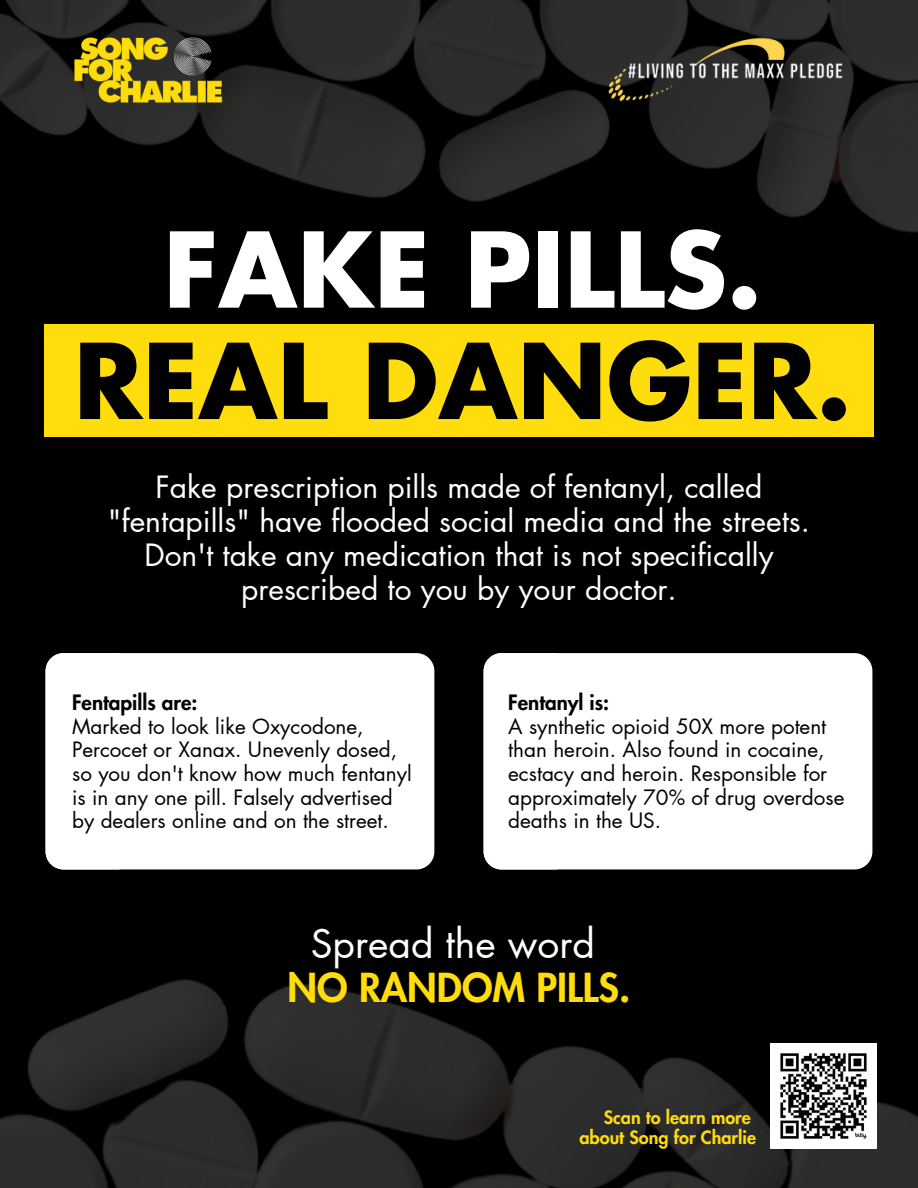
<style>
.page{position:relative;width:918px;height:1188px;background:#000}
.page>*{position:absolute;margin:0;border:0;box-sizing:border-box;transform-origin:0 0}
.t1{font:700 101.25px/111.3px "Futura LT Pro";color:#000;text-align:center}
.t2{font:800 39px/44.8px "Futura LT Pro";color:#ffdc0b;text-align:center}
.t3{font:30px/33.8px "Futura LT Pro";color:#fff;text-align:center}
.t4{font:20.7px/23.7px "Futura LT Pro";color:#000}
.t5{font:800 18px "Futura LT Pro";color:#ffdc0b}
.s1{color:#fff}
.s2{font-weight:800}
.s3{font-weight:400;color:#fff}
</style>
<div class="page">
<img style="left:0;top:979px;width:918px;height:209px">
<img style="left:0;top:0;width:918px;height:233px">
<div style="left:44px;top:325px;width:830px;height:112px;background:#ffdc0b"></div>
<div style="left:145px;top:653px;width:289px;height:216px;background:#fff"></div>
<div style="left:46px;top:653px;width:99px;height:216px;background:#fff"></div>
<div style="left:583px;top:653px;width:289px;height:216px;background:#fff"></div>
<div style="left:484px;top:653px;width:99px;height:216px;background:#fff"></div>
<img style="left:71px;top:32px;width:153px;height:75px">
<img style="left:602px;top:36px;width:245px;height:68px">
<img style="left:771px;top:1043px;width:106px;height:106px">
<h1 class="t1" style="left:74px;top:219px;width:779px"><span class="s1">FAKE PILLS.<br></span>REAL DANGER.</h1>
<p class="t3" style="left:108px;top:472px;width:704px">Fake prescription pills made of fentanyl, called "fentapills" have flooded social media and the streets.<br>Don't take any medication that is not specifically prescribed to you by your doctor.</p>
<h3 class="t4" style="left:72px;top:691px;width:341px"><span class="s2">Fentapills are:<br></span>Marked to look like Oxycodone,<br>Percocet or Xanax. Unevenly dosed, so you don't know how much fentanyl is in any one pill. Falsely advertised by dealers online and on the street.</h3>
<p class="t4" style="left:508px;top:691px;width:338px"><span class="s2">Fentanyl is:<br></span>A synthetic opioid 50X more potent than heroin. Also found in cocaine, ecstacy and heroin. Responsible for approximately 70% of drug overdose deaths in the US.</p>
<h4 class="t2" style="left:288px;top:922px;width:344px"><span class="s3">Spread the word<br></span>NO RANDOM PILLS.</h4>
<h4 class="t5" style="left:604px;top:1109px;width:149px">Scan to learn more</h4>
<p class="t5" style="left:579px;top:1129px;width:178px">about Song for Charlie</p>
</div>
